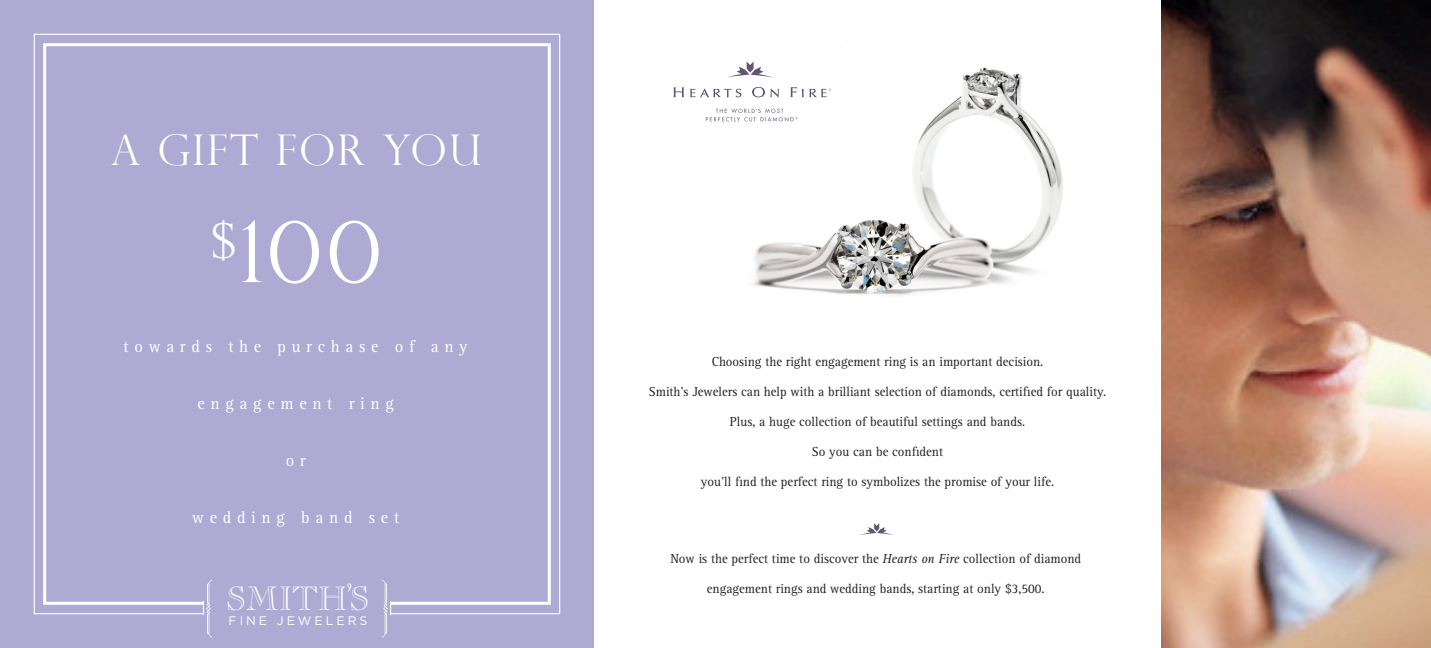
<style>
.page{position:relative;width:1431px;height:648px;background:#fff}
.page>*{position:absolute;margin:0;border:0;box-sizing:border-box;transform-origin:0 0}
.t1{font:300 83.1px "Perpetua Titling";color:#fff}
.t2{font:300 42.3px "Perpetua Titling";letter-spacing:.04em;color:#fff}
.t3{font:33.15px "Caslon Open Face";color:#fff}
.t4{font:17.25px "Rotis Serif";letter-spacing:.35em;color:#fff;scale:.95 1}
.t5{font:13.5px "Rotis Serif";color:#231f20;scale:.95 1}
.t6{font:12.3px "Gotham";letter-spacing:.24em;color:#fff}
.s1{font-style:italic}
</style>
<div class="page">
<img style="left:1161px;top:0;width:270px;height:648px">
<div style="left:0;top:0;width:594px;height:648px;background:#afaad3"></div>
<div style="left:43px;top:43px;width:508px;height:562px;border:3px solid #fff"></div>
<div style="left:204px;top:578px;width:186px;height:64px;background:#afaad3"></div>
<img style="left:731px;top:67px;width:332px;height:229px">
<svg style="left:674px;top:61px;width:157px;height:60px"></svg>
<svg style="left:860px;top:523px;width:33px;height:12px"></svg>
<img style="left:199px;top:580px;width:13px;height:58px">
<img style="left:382px;top:580px;width:12px;height:58px">
<p class="t2" style="left:111px;top:125px;width:372px">A GIFT FOR YOU</p>
<p class="t1" style="left:211px;top:202px;width:173px"><sup>$</sup>100</p>
<p class="t4" style="left:124px;top:337px;width:364px">towards the purchase of any</p>
<p class="t4" style="left:198px;top:394px;width:208px">engagement ring</p>
<p class="t4" style="left:286px;top:451px;width:23px">o r</p>
<p class="t4" style="left:192px;top:508px;width:219px">wedding band set</p>
<p class="t3" style="left:226px;top:579px;width:145px">SMITH’S</p>
<p class="t6" style="left:229px;top:614px;width:140px">FINE JEWELERS</p>
<p class="t5" style="left:712px;top:354px;width:351px">Choosing the right engagement ring is an important decision.</p>
<p class="t5" style="left:649px;top:384px;width:483px">Smith’s Jewelers can help with a brilliant selection of diamonds, certified for quality.</p>
<p class="t5" style="left:730px;top:414px;width:312px">Plus, a huge collection of beautiful settings and bands.</p>
<p class="t5" style="left:812px;top:444px;width:140px">So you can be confident</p>
<p class="t5" style="left:701px;top:474px;width:373px">you’ll find the perfect ring to symbolizes the promise of your life.</p>
<p class="t5" style="left:670px;top:551px;width:434px">Now is the perfect time to discover the <span class="s1">Hearts on Fire</span> collection of diamond</p>
<p class="t5" style="left:707px;top:581px;width:357px">engagement rings and wedding bands, starting at only $3,500.</p>
</div>
